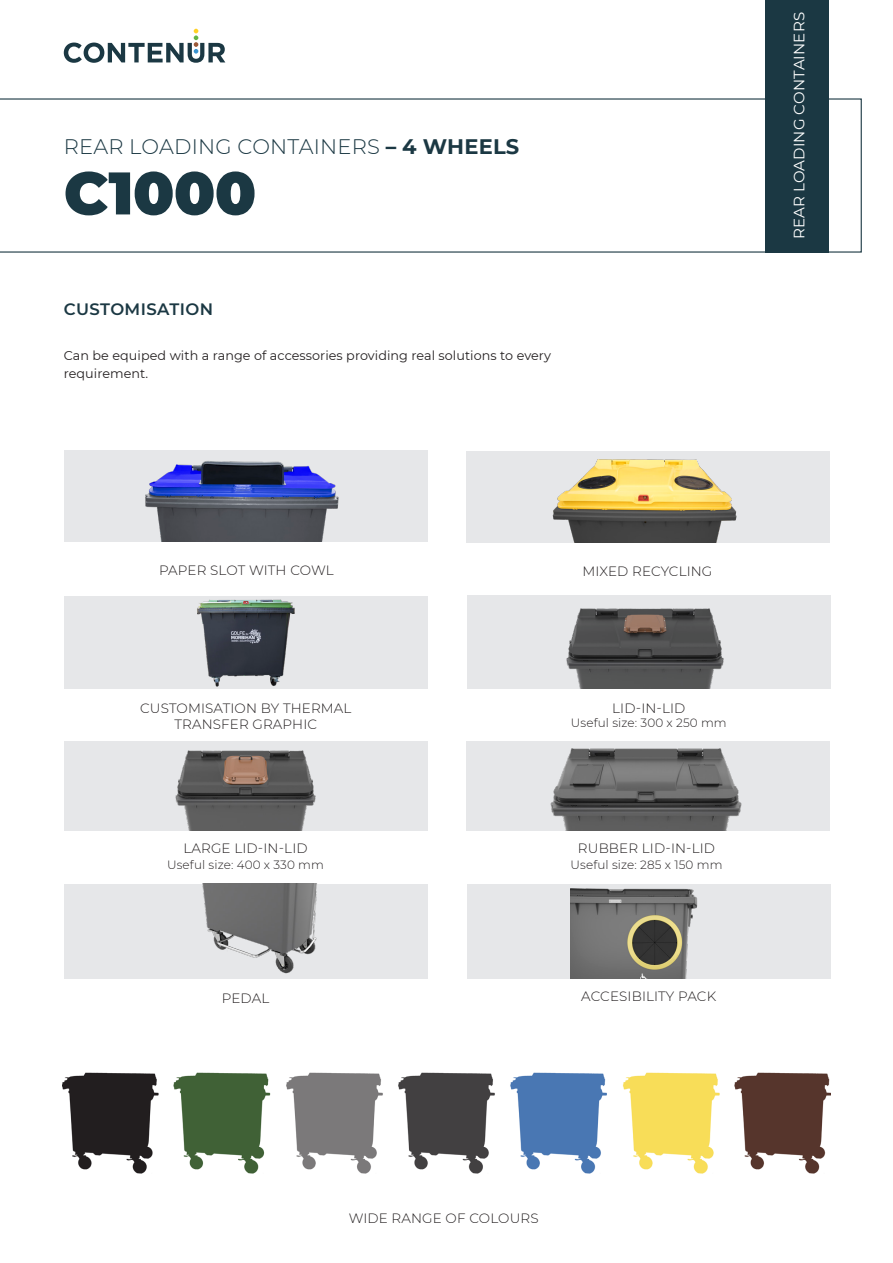
<style>
.page{position:relative;width:893px;height:1263px;background:#fff}
.page>*{position:absolute;margin:0;border:0;box-sizing:border-box;transform-origin:0 0}
.t1{font:900 60px "Montserrat";letter-spacing:-.01em;color:#1b3843}
.t2{font:300 21px "Montserrat";letter-spacing:.01em;color:#1b3843}
._03_Subtitulares{font:600 16.5px "Montserrat";letter-spacing:.025em;color:#1b3843}
.t3{font:15px "Montserrat";letter-spacing:.01em;color:#fff}
.t4{font:300 13.5px "Montserrat";letter-spacing:.01em;color:#231f20}
._02_TEX_GENERAL{font:12.75px/18px "Montserrat";letter-spacing:.005em;color:#231f20}
.t5{font:300 12px "Montserrat";letter-spacing:.01em;color:#231f20}
.s1{font-weight:800}
.s2{font-weight:700}
</style>
<div class="page">
<svg style="left:64px;top:29px;width:161px;height:34px"></svg>
<svg style="left:0;top:98px;width:862px;height:155px"></svg>
<div style="left:765px;top:0;width:64px;height:252px;background:#1b3843"></div>
<div style="left:466px;top:741px;width:364px;height:89px;background:#e6e7e9"></div>
<img style="left:550px;top:748px;width:192px;height:82px">
<div style="left:64px;top:884px;width:364px;height:95px;background:#e6e7e9"></div>
<img style="left:202px;top:884px;width:115px;height:90px">
<div style="left:64px;top:741px;width:363px;height:89px;background:#e6e7e9"></div>
<img style="left:175px;top:750px;width:141px;height:80px">
<div style="left:468px;top:884px;width:363px;height:95px;background:#e6e7e9"></div>
<img style="left:570px;top:888px;width:128px;height:91px">
<div style="left:65px;top:596px;width:363px;height:93px;background:#e6e7e9"></div>
<img style="left:197px;top:599px;width:98px;height:88px">
<div style="left:466px;top:451px;width:363px;height:92px;background:#e6e7e9"></div>
<img style="left:552px;top:459px;width:185px;height:84px">
<div style="left:64px;top:450px;width:363px;height:92px;background:#e6e7e9"></div>
<img style="left:145px;top:461px;width:194px;height:81px">
<div style="left:467px;top:595px;width:363px;height:94px;background:#e6e7e9"></div>
<img style="left:566px;top:608px;width:158px;height:81px">
<img style="left:63px;top:1072px;width:767px;height:102px">
<p class="t2" style="left:64px;top:133px;width:457px">REAR LOADING CONTAINERS <span class="s1">–</span> <span class="s2">4 WHEELS</span></p>
<p class="t1" style="left:64px;top:148px;width:194px">C1000</p>
<p class="_03_Subtitulares" style="left:64px;top:297px;width:151px">CUSTOMISATION</p>
<p class="_02_TEX_GENERAL" style="left:64px;top:346px;width:489px">Can be equiped with a range of accessories providing real solutions to every requirement.</p>
<p class="t3" style="left:789px;top:239px;width:229px;rotate:-90deg">REAR LOADING CONTAINERS</p>
<p class="t4" style="left:159px;top:561px;width:176px">PAPER SLOT WITH COWL</p>
<p class="t4" style="left:582px;top:562px;width:131px">MIXED RECYCLING</p>
<p class="t4" style="left:140px;top:699px;width:213px">CUSTOMISATION BY THERMAL</p>
<p class="t4" style="left:175px;top:715px;width:144px">TRANSFER GRAPHIC</p>
<p class="t4" style="left:612px;top:699px;width:75px">LID-IN-LID</p>
<p class="t5" style="left:571px;top:715px;width:157px">Useful size: 300 x 250 mm</p>
<p class="t4" style="left:184px;top:839px;width:126px">LARGE LID-IN-LID</p>
<p class="t5" style="left:167px;top:856px;width:158px">Useful size: 400 x 330 mm</p>
<p class="t4" style="left:578px;top:839px;width:139px">RUBBER LID-IN-LID</p>
<p class="t5" style="left:571px;top:857px;width:153px">Useful size: 285 x 150 mm</p>
<p class="t4" style="left:222px;top:989px;width:49px">PEDAL</p>
<p class="t4" style="left:581px;top:987px;width:136px">ACCESIBILITY PACK</p>
<p class="t4" style="left:349px;top:1209px;width:191px">WIDE RANGE OF COLOURS</p>
</div>
